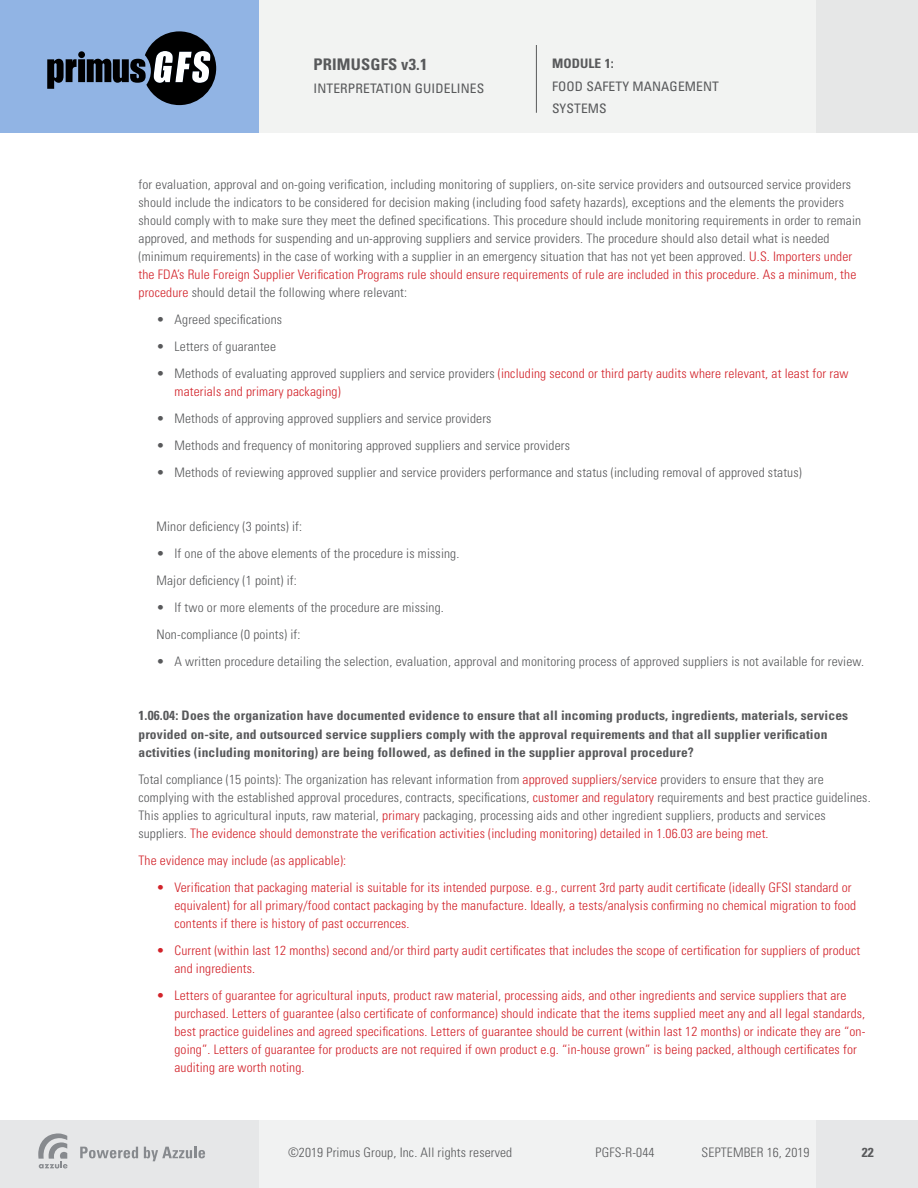
<style>
.page{position:relative;width:918px;height:1188px;background:#fff}
.page>*{position:absolute;margin:0;border:0;box-sizing:border-box;transform-origin:0 0}
.t1{font:700 condensed 16.05px "Univers LT Std";letter-spacing:.01em;color:#58595b}
.t2{font:300 condensed 13.05px/18px "Univers LT Std";letter-spacing:.01em;color:#58595b}
.t3{font:300 condensed 13.05px/18px "Univers LT Std";letter-spacing:.01em;color:#d2232a}
.t4{font:700 condensed 13.05px/18px "Univers LT Std";letter-spacing:.01em;color:#58595b}
.t5{font:condensed 13.05px/22.5px "Univers LT Std";letter-spacing:.01em;color:#58595b}
.s1{color:#d2232a}
.s2{color:#58595b}
</style>
<div class="page">
<div style="left:0;top:0;width:918px;height:132px;background:#f2f3f2"></div>
<div style="left:816px;top:0;width:102px;height:132px;background:#e6e7e7"></div>
<div style="left:0;top:0;width:259px;height:133px;background:#91b4e4"></div>
<svg style="left:47px;top:59px;width:30px;height:30px"></svg>
<div style="left:78px;top:59px;width:7px;height:23px;background:#000"></div>
<div style="left:78px;top:51px;width:7px;height:7px;background:#000;border-radius:50%"></div>
<svg style="left:87px;top:31px;width:129px;height:74px"></svg>
<div style="left:0;top:1120px;width:918px;height:68px;background:#f1f2f2"></div>
<div style="left:816px;top:1120px;width:102px;height:68px;background:#e6e7e8"></div>
<div style="left:0;top:1120px;width:259px;height:68px;background:#e6e7e8"></div>
<svg style="left:80px;top:1147px;width:58px;height:11px"></svg>
<svg style="left:144px;top:1147px;width:61px;height:14px"></svg>
<svg style="left:38px;top:1133px;width:30px;height:35px"></svg>
<hr style="left:536px;top:45px;width:1px;height:68px;background:#58595b">
<p class="t1" style="left:314px;top:55px;width:115px">PRIMUSGFS v3.1</p>
<p class="t5" style="left:314px;top:77px;width:172px">INTERPRETATION GUIDELINES</p>
<p class="t4" style="left:552px;top:55px;width:63px">MODULE 1:</p>
<p class="t5" style="left:552px;top:75px;width:169px">FOOD SAFETY MANAGEMENT<br>SYSTEMS</p>
<p class="t2" style="left:139px;top:176px;width:724px">for evaluation, approval and on-going verification, including monitoring of suppliers, on-site service providers and outsourced service providers should include the indicators to be considered for decision making (including food safety hazards), exceptions and the elements the providers should comply with to make sure they meet the defined specifications. This procedure should include monitoring requirements in order to remain approved, and methods for suspending and un-approving suppliers and service providers. The procedure should also detail what is needed (minimum requirements) in the case of working with a supplier in an emergency situation that has not yet been approved. <span class="s1">U.S. Importers under the FDA’s Rule Foreign Supplier Verification Programs rule should ensure requirements of rule are included in this procedure. As a minimum, the procedure</span> should detail the following where relevant:</p>
<p class="t2" style="left:157px;top:311px;width:127px">• Agreed specifications</p>
<p class="t2" style="left:157px;top:338px;width:121px">• Letters of guarantee</p>
<p class="t3" style="left:175px;top:365px;width:675px;text-indent:-18px"><span class="s2">• Methods of evaluating approved suppliers and service providers</span> (including second or third party audits where relevant, at least for raw materials and primary packaging)</p>
<p class="t2" style="left:157px;top:410px;width:336px">• Methods of approving approved suppliers and service providers</p>
<p class="t2" style="left:157px;top:437px;width:415px">• Methods and frequency of monitoring approved suppliers and service providers</p>
<p class="t2" style="left:157px;top:464px;width:647px">• Methods of reviewing approved supplier and service providers performance and status (including removal of approved status)</p>
<p class="t2" style="left:157px;top:518px;width:147px">Minor deficiency (3 points) if:</p>
<p class="t2" style="left:157px;top:540px;width:304px;line-height:27px">• If one of the above elements of the procedure is missing.<br>Major deficiency (1 point) if:</p>
<p class="t2" style="left:156px;top:594px;width:289px;line-height:27px">• If two or more elements of the procedure are missing.<br>Non-compliance (0 points) if:</p>
<p class="t2" style="left:156px;top:653px;width:709px">• A written procedure detailing the selection, evaluation, approval and monitoring process of approved suppliers is not available for review.</p>
<p class="t4" style="left:138px;top:707px;width:711px">1.06.04: Does the organization have documented evidence to ensure that all incoming products, ingredients, materials, services provided on-site, and outsourced service suppliers comply with the approval requirements and that all supplier verification activities (including monitoring) are being followed, as defined in the supplier approval procedure?</p>
<p class="t2" style="left:138px;top:770px;width:734px">Total compliance (15 points): The organization has relevant information from <span class="s1">approved suppliers/service</span> providers to ensure that they are complying with the established approval procedures, contracts, specifications, <span class="s1">customer and regulatory</span> requirements and best practice guidelines.<br>This applies to agricultural inputs, raw material, <span class="s1">primary</span> packaging, processing aids and other ingredient suppliers, products and services suppliers. <span class="s1">The evidence should demonstrate the verification activities (including monitoring) detailed in 1.06.03 are being met.</span></p>
<p class="t3" style="left:138px;top:851px;width:209px">The evidence may include (as applicable):</p>
<p class="t3" style="left:174px;top:878px;width:683px;text-indent:-18px">• Verification that packaging material is suitable for its intended purpose. e.g., current 3rd party audit certificate (ideally GFSI standard or equivalent) for all primary/food contact packaging by the manufacture. Ideally, a tests/analysis confirming no chemical migration to food contents if there is history of past occurrences.</p>
<p class="t3" style="left:174px;top:941px;width:687px;text-indent:-18px">• Current (within last 12 months) second and/or third party audit certificates that includes the scope of certification for suppliers of product and ingredients.</p>
<p class="t3" style="left:174px;top:986px;width:692px;text-indent:-18px">• Letters of guarantee for agricultural inputs, product raw material, processing aids, and other ingredients and service suppliers that are purchased. Letters of guarantee (also certificate of conformance) should indicate that the items supplied meet any and all legal standards, best practice guidelines and agreed specifications. Letters of guarantee should be current (within last 12 months) or indicate they are “on&shy;going”. Letters of guarantee for products are not required if own product e.g. “in-house grown” is being packed, although certificates for auditing are worth noting.</p>
<p class="t2" style="left:288px;top:1144px;width:226px">©2019 Primus Group, Inc. All rights reserved</p>
<p class="t2" style="left:596px;top:1144px;width:60px">PGFS-R-044</p>
<p class="t2" style="left:702px;top:1144px;width:109px">SEPTEMBER 16, 2019</p>
<p class="t4" style="left:862px;top:1144px;width:14px">22</p>
</div>
